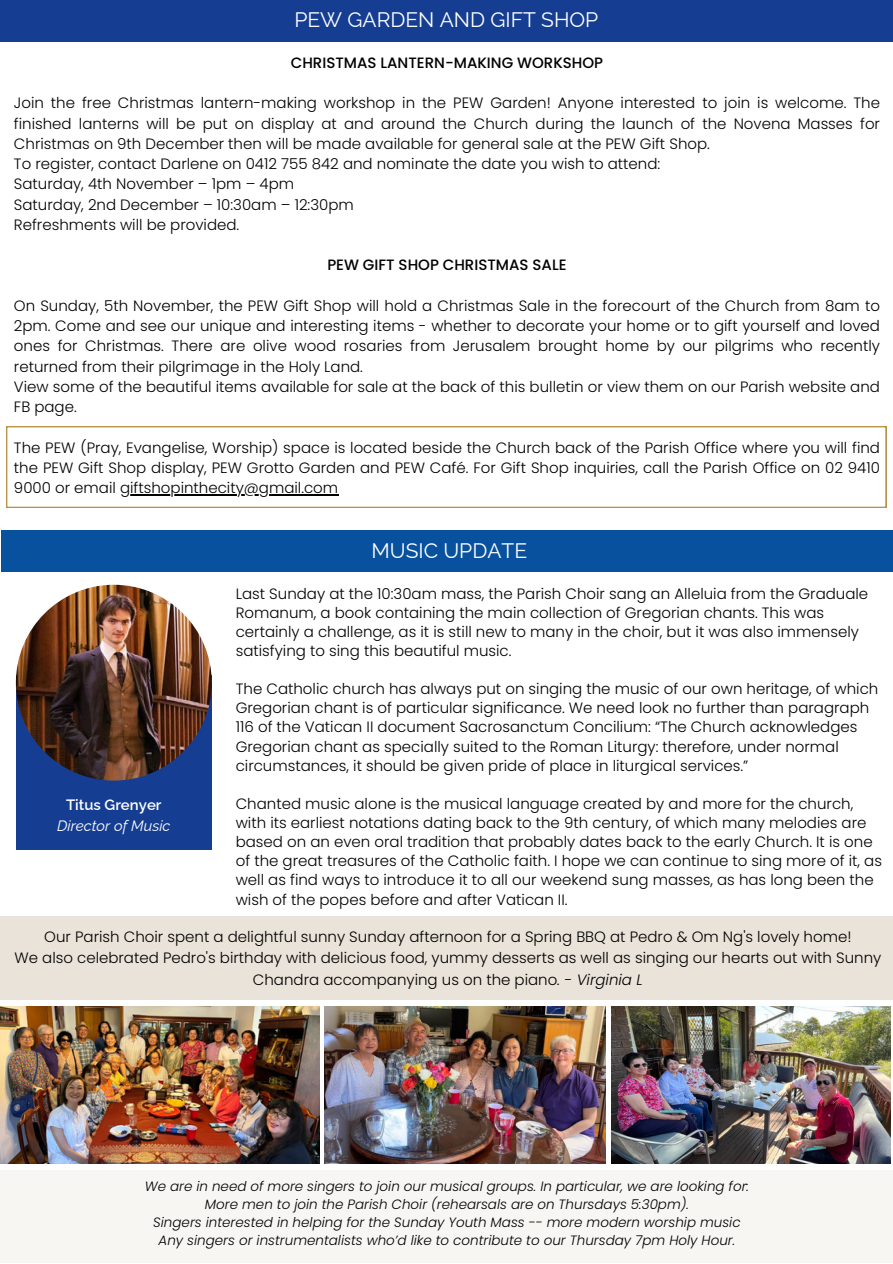
<style>
.page{position:relative;width:893px;height:1264px;background:#fff}
.page>*{position:absolute;margin:0;border:0;box-sizing:border-box;transform-origin:0 0}
.t1{font:21px "Raleway";color:#fff}
.t2{font:300 15px/19px "Poppins";color:#000}
.t3{font:500 15px "Poppins";color:#000}
.t4{font:italic 15px "Raleway";color:#fff}
.t5{font:600 15px "Raleway";color:#fff}
.t6{font:italic 300 13.5px "Poppins";color:#000}
.s1{font-style:italic}
</style>
<div class="page">
<div style="left:0;top:0;width:892px;height:41px;background:#153e93"></div>
<svg style="left:6px;top:426px;width:880px;height:81px"></svg>
<div style="left:1px;top:531px;width:891px;height:41px;background:#08519e"></div>
<div style="left:16px;top:674px;width:196px;height:175px;background:#153e93"></div>
<img style="left:16px;top:584px;width:196px;height:196px;border-radius:50%">
<img style="left:0;top:1006px;width:319px;height:157px">
<img style="left:324px;top:1006px;width:281px;height:157px">
<img style="left:612px;top:1006px;width:278px;height:157px">
<div style="left:0;top:916px;width:892px;height:84px;background:#eae3d9"></div>
<div style="left:0;top:1170px;width:892px;height:92px;background:#f8f6f3"></div>
<hr style="left:120px;top:494px;width:218px;height:1px;background:#000">
<p class="t1" style="left:294px;top:7px;width:305px">PEW GARDEN AND GIFT SHOP</p>
<p class="t3" style="left:291px;top:52px;width:314px">CHRISTMAS LANTERN-MAKING WORKSHOP</p>
<p class="t2" style="left:14px;top:93px;width:867px;line-height:20.2px;text-align:justify">Join the free Christmas lantern-making workshop in the PEW Garden! Anyone interested to join is welcome. The finished lanterns will be put on display at and around the Church during the launch of the Novena Masses for Christmas on 9th December then will be made available for general sale at the PEW Gift Shop.</p>
<p class="t2" style="left:14px;top:154px;width:647px">To register, contact Darlene on 0412 755 842 and nominate the date you wish to attend:</p>
<p class="t2" style="left:14px;top:175px;width:282px">Saturday, 4th November – 1pm – 4pm</p>
<p class="t2" style="left:14px;top:195px;width:341px">Saturday, 2nd December – 10:30am – 12:30pm</p>
<p class="t2" style="left:14px;top:215px;width:227px">Refreshments will be provided.</p>
<p class="t3" style="left:327px;top:255px;width:241px">PEW GIFT SHOP CHRISTMAS SALE</p>
<p class="t2" style="left:14px;top:295px;width:867px;line-height:20.2px;text-align:justify">On Sunday, 5th November, the PEW Gift Shop will hold a Christmas Sale in the forecourt of the Church from 8am to 2pm. Come and see our unique and interesting items - whether to decorate your home or to gift yourself and loved ones for Christmas. There are olive wood rosaries from Jerusalem brought home by our pilgrims who recently returned from their pilgrimage in the Holy Land.</p>
<p class="t2" style="left:14px;top:376px;width:867px;line-height:20.2px">View some of the beautiful items available for sale at the back of this bulletin or view them on our Parish website and<br>FB page.</p>
<p class="t2" style="left:14px;top:437px;width:867px;line-height:20.2px;text-align:justify">The PEW (Pray, Evangelise, Worship) space is located beside the Church back of the Parish Office where you will find the PEW Gift Shop display, PEW Grotto Garden and PEW Café. For Gift Shop inquiries, call the Parish Office on 02 9410<br>9000 or email giftshopinthecity@gmail.com</p>
<p class="t5" style="left:66px;top:796px;width:97px">Titus Grenyer</p>
<p class="t4" style="left:57px;top:816px;width:115px">Director of Music</p>
<p class="t1" style="left:371px;top:538px;width:157px">MUSIC UPDATE</p>
<p class="t2" style="left:236px;top:584px;width:634px">Last Sunday at the 10:30am mass, the Parish Choir sang an Alleluia from the Graduale Romanum, a book containing the main collection of Gregorian chants. This was certainly a challenge, as it is still new to many in the choir, but it was also immensely satisfying to sing this beautiful music.</p>
<p class="t2" style="left:236px;top:679px;width:644px">The Catholic church has always put on singing the music of our own heritage, of which Gregorian chant is of particular significance. We need look no further than paragraph 116 of the Vatican II document Sacrosanctum Concilium: “The Church acknowledges Gregorian chant as specially suited to the Roman Liturgy: therefore, under normal circumstances, it should be given pride of place in liturgical services.”</p>
<p class="t2" style="left:236px;top:794px;width:647px">Chanted music alone is the musical language created by and more for the church, with its earliest notations dating back to the 9th century, of which many melodies are based on an even oral tradition that probably dates back to the early Church. It is one of the great treasures of the Catholic faith. I hope we can continue to sing more of it, as well as find ways to introduce it to all our weekend sung masses, as has long been the wish of the popes before and after Vatican II.</p>
<p class="t2" style="left:44px;top:927px;width:808px">Our Parish Choir spent a delightful sunny Sunday afternoon for a Spring BBQ at Pedro &amp; Om Ng's lovely home!</p>
<p class="t2" style="left:14px;top:947px;width:868px;line-height:21.3px;text-align:center">We also celebrated Pedro's birthday with delicious food, yummy desserts as well as singing our hearts out with Sunny<br>Chandra accompanying us on the piano<span class="s1">. - Virginia L</span></p>
<p class="t6" style="left:145px;top:1177px;width:605px">We are in need of more singers to join our musical groups. In particular, we are looking for:</p>
<p class="t6" style="left:205px;top:1195px;width:485px">More men to join the Parish Choir (rehearsals are on Thursdays 5:30pm).</p>
<p class="t6" style="left:153px;top:1213px;width:589px">Singers interested in helping for the Sunday Youth Mass -- more modern worship music</p>
<p class="t6" style="left:158px;top:1231px;width:578px">Any singers or instrumentalists who’d like to contribute to our Thursday 7pm Holy Hour.</p>
</div>
